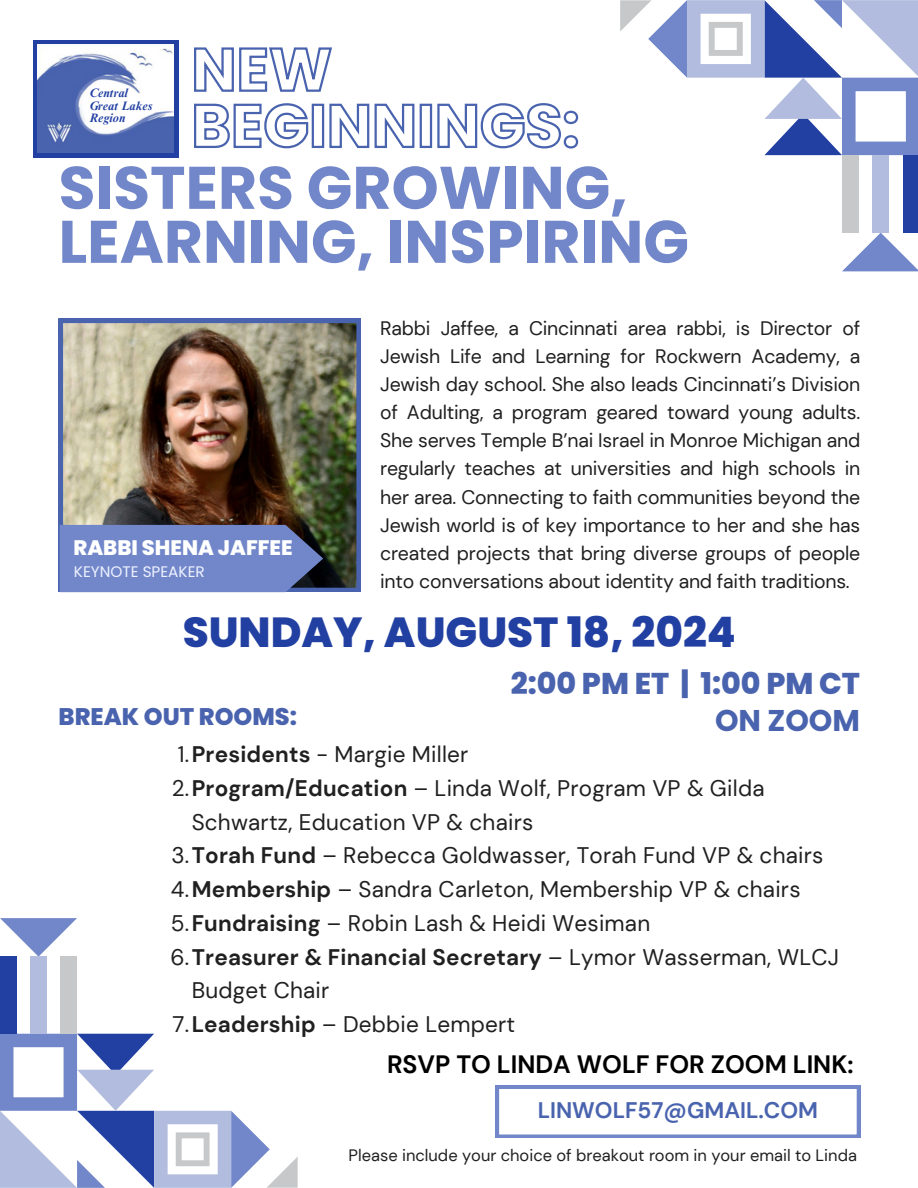
<style>
.page{position:relative;width:918px;height:1188px;background:#fff}
.page>*{position:absolute;margin:0;border:0;box-sizing:border-box;transform-origin:0 0}
.t1{font:700 60px/54px "Poppins";color:#7287c9}
.t2{font:800 42px "Poppins";color:#2240a2}
.t3{font:800 30px "Poppins";color:#4963ae}
.t4{font:700 30px "Poppins";color:#4963ae}
.t5{font:700 25.05px "DM Sans";color:#000}
.t6{font:800 24px "Poppins";color:#4963ae}
.t7{font:22.5px/33.8px "DM Sans";letter-spacing:.01em;color:#202020}
.t8{font:700 22.5px "DM Sans";color:#4963ae}
.t9{font:800 21px "Poppins";color:#fff}
.t10{font:19.5px/28.2px "DM Sans";letter-spacing:-.01em;color:#202020;text-align:justify}
.t11{font:16.5px "DM Sans";color:#202020}
.t12{font:15.3px "Poppins";color:#eef2ff}
.t13{font:italic 700 12.15px "Times NRMT Pro";color:#2240a2}
.s1{font-weight:700}
</style>
<div class="page">
<svg style="left:842px;top:233px;width:76px;height:38px"></svg>
<div style="left:842px;top:155px;width:16px;height:78px;background:#c7c8c9"></div>
<div style="left:873px;top:155px;width:16px;height:78px;background:#b2bcde"></div>
<div style="left:903px;top:155px;width:15px;height:78px;background:#2240a2"></div>
<svg style="left:620px;top:0;width:298px;height:155px"></svg>
<img style="left:59px;top:319px;width:302px;height:273px">
<svg style="left:60px;top:525px;width:263px;height:67px;background:#6b7fbd"></svg>
<svg style="left:194px;top:47px;width:138px;height:45px"></svg>
<svg style="left:194px;top:103px;width:385px;height:46px"></svg>
<div style="left:34px;top:40px;width:145px;height:117px;background:#2240a2"></div>
<img style="left:38px;top:44px;width:136px;height:109px">
<svg style="left:0;top:918px;width:77px;height:39px"></svg>
<div style="left:61px;top:957px;width:16px;height:77px;background:#c7c8c9"></div>
<div style="left:30px;top:957px;width:17px;height:77px;background:#b2bcde"></div>
<div style="left:0;top:957px;width:16px;height:77px;background:#2240a2"></div>
<svg style="left:0;top:1034px;width:298px;height:154px"></svg>
<svg style="left:496px;top:1086px;width:364px;height:51px"></svg>
<p class="t13" style="left:89px;top:88px;width:40px">Central</p>
<h5 class="t13" style="left:89px;top:101px;width:65px">Great Lakes</h5>
<p class="t13" style="left:89px;top:114px;width:37px">Region</p>
<p class="t1" style="left:59px;top:161px;width:632px">SISTERS GROWING,<br>LEARNING, INSPIRING</p>
<p class="t10" style="left:380px;top:314px;width:482px">Rabbi Jaffee, a Cincinnati area rabbi, is Director of Jewish Life and Learning for Rockwern Academy, a Jewish day school. She also leads Cincinnati’s Division of Adulting, a program geared toward young adults.<br>She serves Temple B’nai Israel in Monroe Michigan and regularly teaches at universities and high schools in her area. Connecting to faith communities beyond the Jewish world is of key importance to her and she has created projects that bring diverse groups of people into conversations about identity and faith traditions.</p>
<p class="t9" style="left:74px;top:533px;width:221px">RABBI SHENA JAFFEE</p>
<p class="t12" style="left:74px;top:561px;width:132px">KEYNOTE SPEAKER</p>
<p class="t2" style="left:183px;top:603px;width:555px">SUNDAY, AUGUST 18, 2024</p>
<h1 class="t3" style="left:511px;top:663px;width:351px">2:00 PM ET | 1:00 PM CT</h1>
<p class="t6" style="left:59px;top:699px;width:240px">BREAK OUT ROOMS:</p>
<p class="t4" style="left:715px;top:699px;width:147px">ON ZOOM</p>
<h2 class="t7" style="left:178px;top:738px;width:292px">1.<span class="s1">Presidents</span> - Margie Miller</h2>
<h4 class="t7" style="left:192px;top:771px;width:574px;text-indent:-20px">2.<span class="s1">Program/Education</span> – Linda Wolf, Program VP &amp; Gilda<br>Schwartz, Education VP &amp; chairs</h4>
<h3 class="t7" style="left:171px;top:839px;width:654px">3.<span class="s1">Torah Fund</span> – Rebecca Goldwasser, Torah Fund VP &amp; chairs</h3>
<h3 class="t7" style="left:171px;top:873px;width:631px">4.<span class="s1">Membership</span> – Sandra Carleton, Membership VP &amp; chairs</h3>
<p class="t7" style="left:171px;top:906px;width:481px">5.<span class="s1">Fundraising</span> – Robin Lash &amp; Heidi Wesiman</p>
<p class="t7" style="left:192px;top:940px;width:649px;text-indent:-21px">6.<span class="s1">Treasurer &amp; Financial Secretary</span> – Lymor Wasserman, WLCJ<br>Budget Chair</p>
<p class="t7" style="left:173px;top:1008px;width:344px">7.<span class="s1">Leadership</span> – Debbie Lempert</p>
<p class="t5" style="left:387px;top:1048px;width:468px">RSVP TO LINDA WOLF FOR ZOOM LINK:</p>
<p class="t8" style="left:538px;top:1096px;width:282px">LINWOLF57@GMAIL.COM</p>
<p class="t11" style="left:349px;top:1145px;width:510px">Please include your choice of breakout room in your email to Linda</p>
</div>
